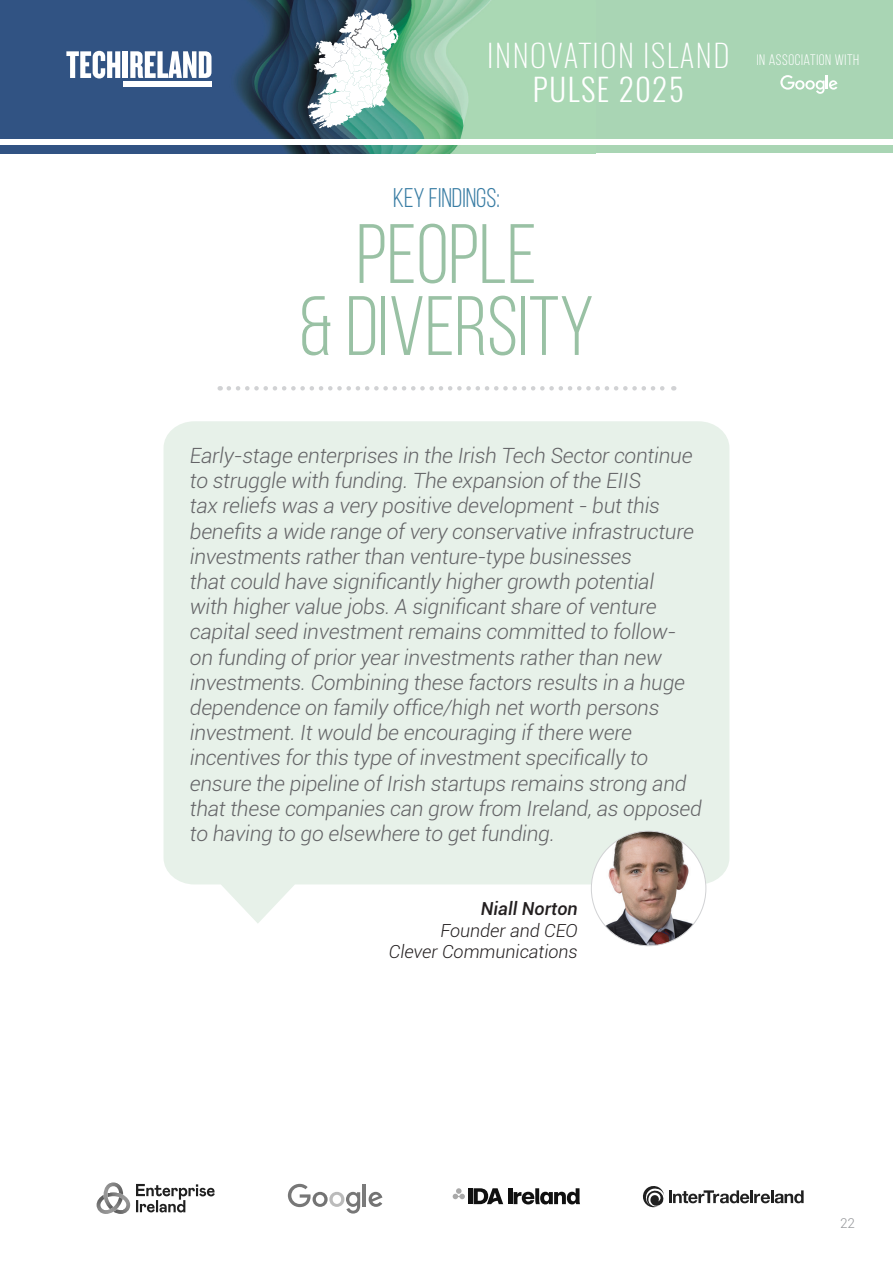
<style>
.page{position:relative;width:893px;height:1263px;background:#fff}
.page>*{position:absolute;margin:0;border:0;box-sizing:border-box;transform-origin:0 0}
.t1{font:84px/72px "Bebas Neue";color:#99c1a4;text-align:center}
.t2{font:200 31.05px "Oswald";letter-spacing:.05em;color:#fff}
.t3{font:300 31.05px "Oswald";letter-spacing:.05em;color:#fff}
.t4{font:27px "Bebas Neue";color:#397da4}
.t5{font:italic 300 21px/25.2px "Roboto";letter-spacing:-.01em;color:#636366}
.t6{font:italic 300 18px/21.6px "Roboto";color:#231f20;text-align:right}
.t7{font:italic 500 18px "Roboto";color:#231f20}
.t8{font:15.15px "Bebas Neue";letter-spacing:.04em;color:#fff}
.t9{font:300 13.5px "Roboto";color:#939598}
</style>
<div class="page">
<div style="left:0;top:0;width:893px;height:138px;background:#a9d5b4"></div>
<img style="left:0;top:0;width:491px;height:138px">
<svg style="left:66px;top:51px;width:54px;height:27px"></svg>
<div style="left:123px;top:82px;width:88px;height:5px;background:#fff"></div>
<div style="left:123px;top:51px;width:5px;height:27px;background:#fff"></div>
<svg style="left:130px;top:51px;width:81px;height:27px"></svg>
<svg style="left:308px;top:10px;width:90px;height:118px"></svg>
<div style="left:0;top:145px;width:893px;height:8px;background:#a9d5b4"></div>
<img style="left:0;top:145px;width:458px;height:8px">
<svg style="left:780px;top:75px;width:57px;height:19px"></svg>
<div style="left:164px;top:421px;width:565px;height:503px;background:#e7f1e9"></div>
<img style="left:591px;top:831px;width:115px;height:115px;border-radius:57px">
<svg style="left:229px;top:386px;width:445px;height:5px"></svg>
<h2 class="t2" style="left:487px;top:27px;width:244px">INNOVATION ISLAND</h2>
<h2 class="t3" style="left:533px;top:68px;width:153px">PULSE 2025</h2>
<p class="t8" style="left:757px;top:52px;width:104px">IN ASSOCIATION WITH</p>
<p class="t4" style="left:393px;top:183px;width:108px">KEY FINDINGS:</p>
<h1 class="t1" style="left:299px;top:217px;width:297px">PEOPLE<br>&amp; DIVERSITY</h1>
<p class="t5" style="left:190px;top:442px;width:514px">Early-stage enterprises in the Irish Tech Sector continue to struggle with funding. The expansion of the EIIS<br>tax reliefs was a very positive development - but this benefits a wide range of very conservative infrastructure investments rather than venture-type businesses<br>that could have significantly higher growth potential<br>with higher value jobs. A significant share of venture capital seed investment remains committed to follow&shy;on funding of prior year investments rather than new investments. Combining these factors results in a huge dependence on family office/high net worth persons investment. It would be encouraging if there were incentives for this type of investment specifically to ensure the pipeline of Irish startups remains strong and that these companies can grow from Ireland, as opposed to having to go elsewhere to get funding.</p>
<p class="t7" style="left:481px;top:896px;width:98px">Niall Norton</p>
<p class="t6" style="left:389px;top:919px;width:190px">Founder and CEO<br>Clever Communications</p>
<p class="t9" style="left:840px;top:1213px;width:16px">22</p>
</div>
